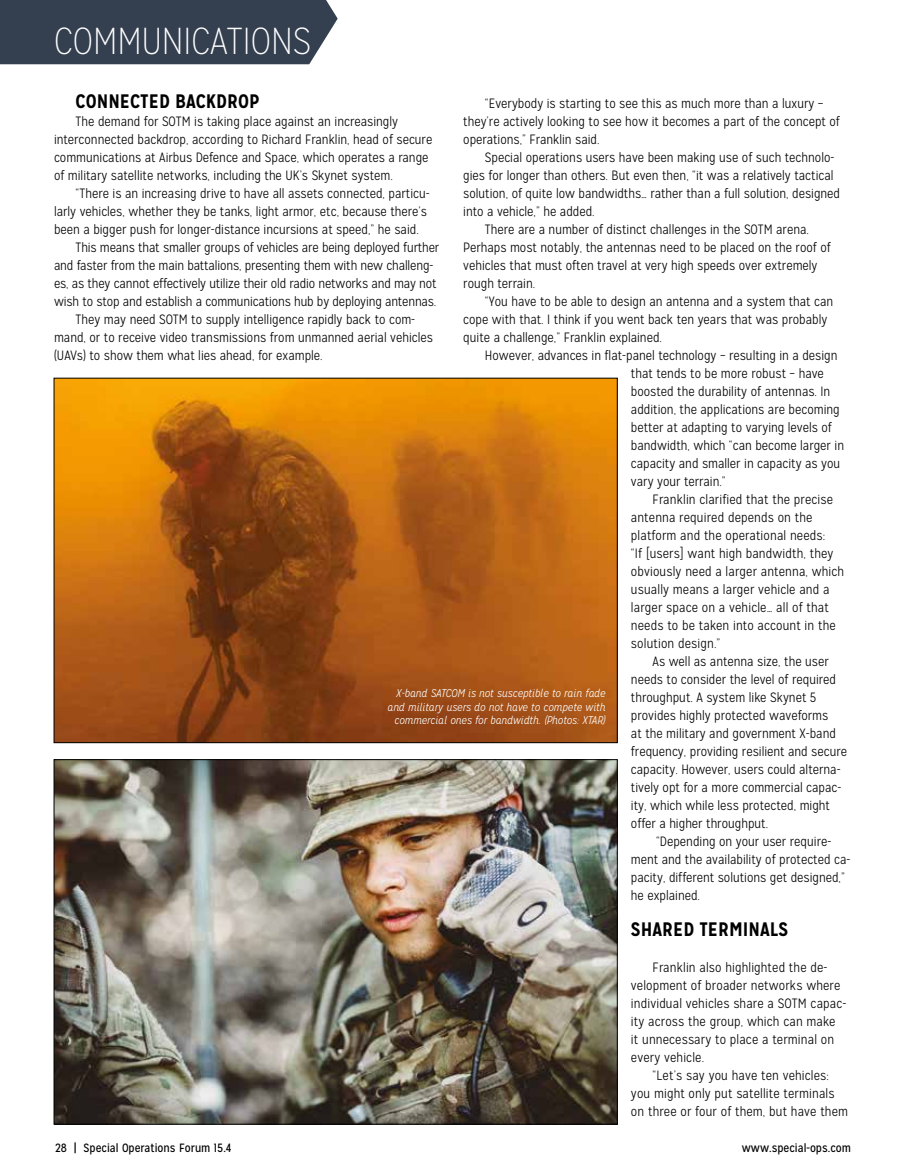
<style>
.page{position:relative;width:905px;height:1175px;background:#fff}
.page>*{position:absolute;margin:0;border:0;box-sizing:border-box;transform-origin:0 0}
.t1{font:100 37.5px "Mission Gothic";color:#fff}
.t2{font:700 19.5px "Mission Gothic";color:#000}
.t3{font:300 13.5px/18px "Mission Gothic";color:#000}
.t4{font:12px "Mission Gothic";color:#000}
.t5{font:italic 300 11.25px/13.5px "Mission Gothic";color:#fff;text-align:right}
</style>
<div class="page">
<div style="left:0;top:0;width:338px;height:64px;background:#343f4f"></div>
<img style="left:56px;top:380px;width:559px;height:361px">
<img style="left:56px;top:761px;width:559px;height:361px">
<h1 class="t1" style="left:54px;top:19px;width:259px">COMMUNICATIONS</h1>
<h2 class="t2" style="left:76px;top:89px;width:185px">CONNECTED BACKDROP</h2>
<p class="t3" style="left:54px;top:113px;width:380px;text-indent:22px">The demand for SOTM is taking place against an increasingly interconnected backdrop, according to Richard Franklin, head of secure communications at Airbus Defence and Space, which operates a range of military satellite networks, including the UK’s Skynet system.</p>
<p class="t3" style="left:76px;top:184px;width:355px">“There is an increasing drive to have all assets connected, particu-</p>
<p class="t3" style="left:54px;top:202px;width:374px">larly vehicles, whether they be tanks, light armor, etc, because there’s</p>
<p class="t3" style="left:54px;top:220px;width:366px">been a bigger push for longer-distance incursions at speed,” he said.</p>
<p class="t3" style="left:76px;top:238px;width:365px">This means that smaller groups of vehicles are being deployed further</p>
<p class="t3" style="left:54px;top:256px;width:381px">and faster from the main battalions, presenting them with new challeng-</p>
<p class="t3" style="left:54px;top:274px;width:384px">es, as they cannot effectively utilize their old radio networks and may not</p>
<p class="t3" style="left:54px;top:292px;width:384px">wish to stop and establish a communications hub by deploying antennas.</p>
<p class="t3" style="left:76px;top:310px;width:341px">They may need SOTM to supply intelligence rapidly back to com-</p>
<p class="t3" style="left:54px;top:328px;width:380px">mand, or to receive video transmissions from unmanned aerial vehicles</p>
<p class="t3" style="left:54px;top:346px;width:270px">(UAVs) to show them what lies ahead, for example.</p>
<p class="t3" style="left:463px;top:94px;width:378px;text-indent:22px">“Everybody is starting to see this as much more than a luxury – they’re actively looking to see how it becomes a part of the concept of operations,” Franklin said.</p>
<p class="t3" style="left:485px;top:148px;width:351px">Special operations users have been making use of such technolo-</p>
<p class="t3" style="left:463px;top:166px;width:372px">gies for longer than others. But even then, “it was a relatively tactical</p>
<p class="t3" style="left:463px;top:184px;width:378px">solution, of quite low bandwidths… rather than a full solution, designed</p>
<p class="t3" style="left:463px;top:202px;width:133px">into a vehicle,” he added.</p>
<p class="t3" style="left:485px;top:220px;width:325px">There are a number of distinct challenges in the SOTM arena.</p>
<p class="t3" style="left:463px;top:238px;width:369px">Perhaps most notably, the antennas need to be placed on the roof of</p>
<p class="t3" style="left:463px;top:256px;width:356px">vehicles that must often travel at very high speeds over extremely</p>
<p class="t3" style="left:463px;top:274px;width:73px">rough terrain.</p>
<p class="t3" style="left:485px;top:292px;width:350px">“You have to be able to design an antenna and a system that can</p>
<p class="t3" style="left:463px;top:310px;width:365px">cope with that. I think if you went back ten years that was probably</p>
<p class="t3" style="left:463px;top:328px;width:200px">quite a challenge,” Franklin explained.</p>
<p class="t3" style="left:485px;top:346px;width:354px">However, advances in flat-panel technology – resulting in a design</p>
<p class="t3" style="left:631px;top:364px;width:194px">that tends to be more robust – have</p>
<p class="t3" style="left:631px;top:382px;width:201px">boosted the durability of antennas. In</p>
<p class="t3" style="left:631px;top:400px;width:210px">addition, the applications are becoming</p>
<p class="t3" style="left:631px;top:418px;width:202px">better at adapting to varying levels of</p>
<p class="t3" style="left:631px;top:436px;width:215px">bandwidth, which “can become larger in</p>
<p class="t3" style="left:631px;top:454px;width:211px">capacity and smaller in capacity as you</p>
<p class="t3" style="left:631px;top:472px;width:96px">vary your terrain.”</p>
<p class="t3" style="left:652px;top:490px;width:182px">Franklin clarified that the precise</p>
<p class="t3" style="left:631px;top:508px;width:183px">antenna required depends on the</p>
<p class="t3" style="left:631px;top:526px;width:196px">platform and the operational needs:</p>
<p class="t3" style="left:631px;top:544px;width:204px">“If [users] want high bandwidth, they</p>
<p class="t3" style="left:631px;top:562px;width:215px">obviously need a larger antenna, which</p>
<p class="t3" style="left:631px;top:580px;width:200px">usually means a larger vehicle and a</p>
<p class="t3" style="left:631px;top:598px;width:199px">larger space on a vehicle… all of that</p>
<p class="t3" style="left:631px;top:616px;width:206px">needs to be taken into account in the</p>
<p class="t3" style="left:631px;top:634px;width:91px">solution design.”</p>
<p class="t3" style="left:652px;top:652px;width:178px">As well as antenna size, the user</p>
<p class="t3" style="left:631px;top:670px;width:207px">needs to consider the level of required</p>
<p class="t3" style="left:631px;top:688px;width:187px">throughput. A system like Skynet 5</p>
<p class="t3" style="left:631px;top:706px;width:199px">provides highly protected waveforms</p>
<p class="t3" style="left:631px;top:724px;width:206px">at the military and government X-band</p>
<p class="t3" style="left:631px;top:742px;width:218px">frequency, providing resilient and secure</p>
<p class="t3" style="left:631px;top:760px;width:211px">capacity. However, users could alterna-</p>
<p class="t3" style="left:631px;top:778px;width:212px">tively opt for a more commercial capac-</p>
<p class="t3" style="left:631px;top:796px;width:200px">ity, which while less protected, might</p>
<p class="t3" style="left:631px;top:814px;width:139px">offer a higher throughput.</p>
<p class="t3" style="left:656px;top:832px;width:177px">“Depending on your user require-</p>
<p class="t3" style="left:631px;top:850px;width:221px">ment and the availability of protected ca-</p>
<p class="t3" style="left:631px;top:868px;width:215px">pacity, different solutions get designed,”</p>
<p class="t3" style="left:631px;top:886px;width:71px">he explained.</p>
<h2 class="t2" style="left:631px;top:917px;width:159px">SHARED TERMINALS</h2>
<p class="t3" style="left:631px;top:959px;width:217px;text-indent:22px">Franklin also highlighted the de&shy;velopment of broader networks where individual vehicles share a SOTM capac&shy;ity across the group, which can make<br>it unnecessary to place a terminal on every vehicle.</p>
<p class="t3" style="left:631px;top:1066px;width:218px;text-indent:22px">“Let’s say you have ten vehicles: you might only put satellite terminals on three or four of them, but have them</p>
<p class="t5" style="left:387px;top:686px;width:220px">X-band SATCOM is not susceptible to rain fade and military users do not have to compete with commercial ones for bandwidth. (Photos: XTAR)</p>
<p class="t4" style="left:55px;top:1141px;width:178px">28 | Special Operations Forum 15.4</p>
<p class="t4" style="left:741px;top:1141px;width:111px">www.special-ops.com</p>
</div>
